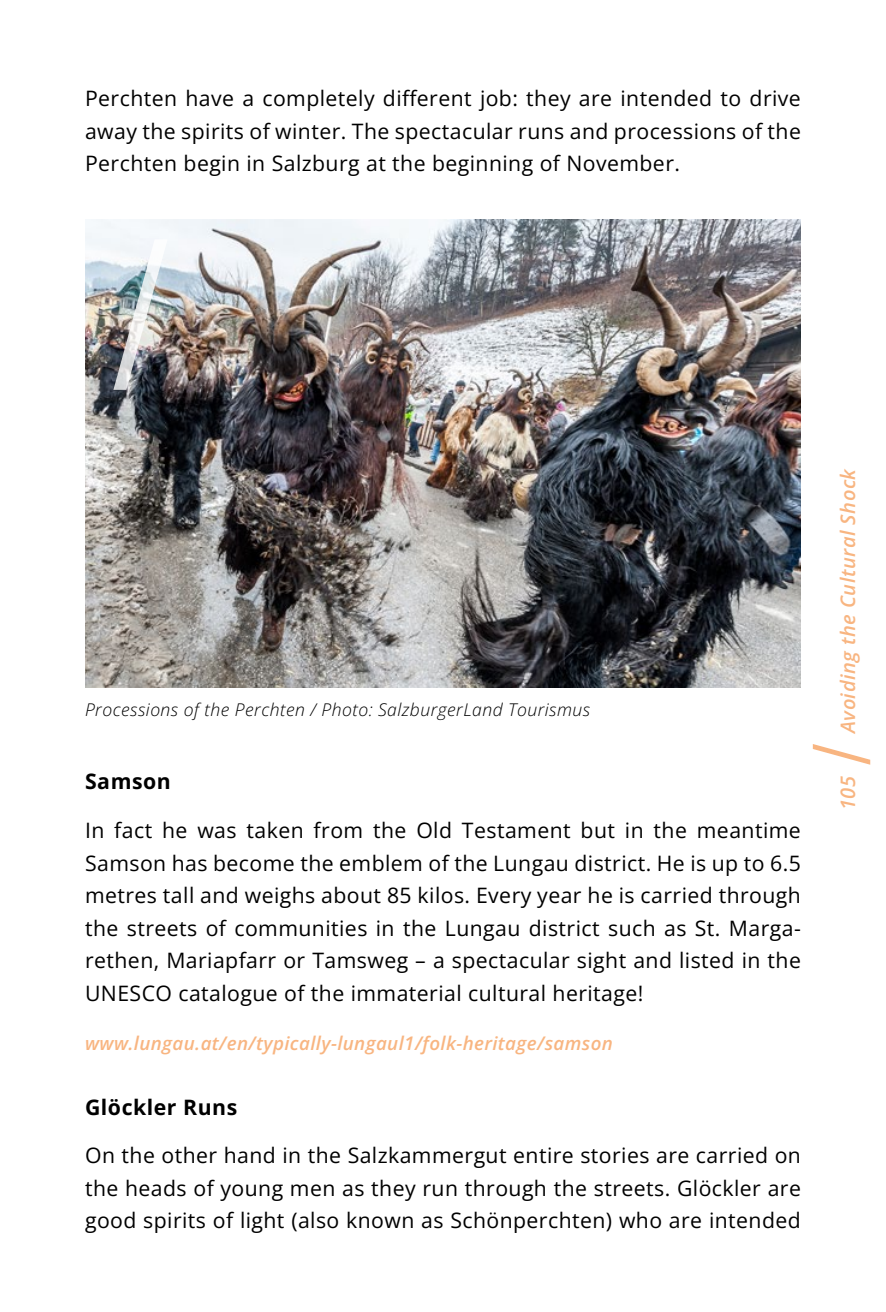
<style>
.page{position:relative;width:886px;height:1312px;background:#fff}
.page>*{position:absolute;margin:0;border:0;box-sizing:border-box;transform-origin:0 0}
.Text{font:21.25px/32.5px "Open Sans";letter-spacing:.02em;color:#000;text-align:justify}
.Zwischenüberschrift{font:700 21.25px "Open Sans";letter-spacing:.025em;color:#000}
.t1{font:italic 600 20px "Open Sans";letter-spacing:.025em;color:#f8b581}
.Weblink{font:italic 600 18.75px "Open Sans";letter-spacing:.02em;color:#f8b581}
.Bildunterschrift___C{font:italic 300 17.5px "Open Sans";letter-spacing:.025em;color:#000}
</style>
<div class="page">
<svg style="left:813px;top:744px;width:57px;height:20px"></svg>
<img style="left:85px;top:220px;width:716px;height:467px">
<img style="left:113px;top:239px;width:55px;height:151px">
<p class="Text" style="left:85px;top:82px;width:717px">Perchten have a completely different job: they are intended to drive away the spirits of winter. The spectacular runs and processions of the Perchten begin in Salzburg at the beginning of November.</p>
<p class="Bildunterschrift___C" style="left:85px;top:697px;width:507px">Processions of the Perchten / Photo: SalzburgerLand Tourismus</p>
<p class="Zwischenüberschrift" style="left:85px;top:766px;width:87px">Samson</p>
<p class="Text" style="left:85px;top:813px;width:717px">In fact he was taken from the Old Testament but in the meantime Samson has become the emblem of the Lungau district. He is up to 6.5 metres tall and weighs about 85 kilos. Every year he is carried through the streets of communities in the Lungau district such as St. Marga&shy;rethen, Mariapfarr or Tamsweg – a spectacular sight and listed in the UNESCO catalogue of the immaterial cultural heritage!</p>
<p class="Weblink" style="left:85px;top:1029px;width:529px">www.lungau.at/en/typically-lungaul1/folk-heritage/samson</p>
<p class="Zwischenüberschrift" style="left:85px;top:1091px;width:154px">Glöckler Runs</p>
<p class="Text" style="left:85px;top:1138px;width:717px">On the other hand in the Salzkammergut entire stories are carried on the heads of young men as they run through the streets. Glöckler are good spirits of light (also known as Schönperchten) who are intended</p>
<p class="t1" style="left:834px;top:733px;width:266px;rotate:-90deg">Avoiding the Cultural Shock</p>
<p class="t1" style="left:834px;top:810px;width:36px;rotate:-90deg">105</p>
</div>
